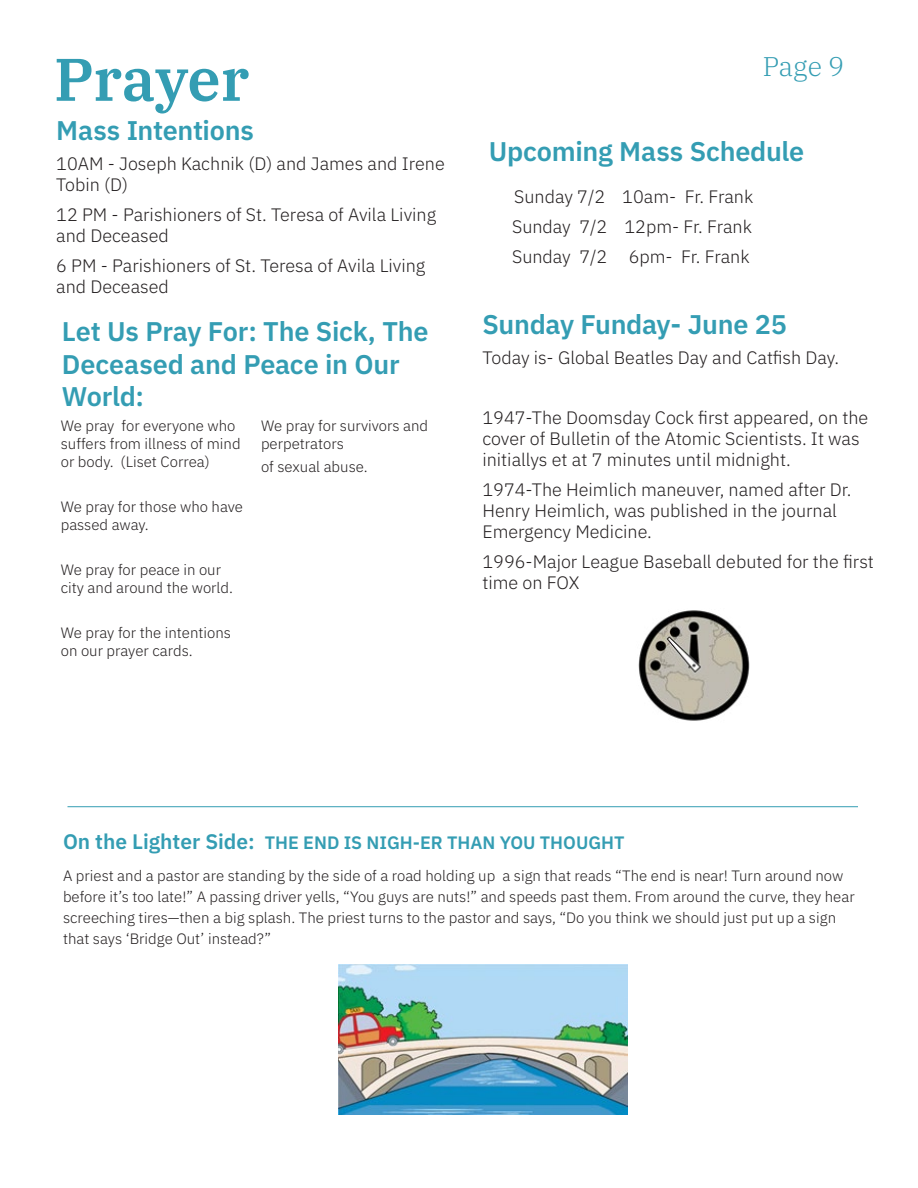
<style>
.page{position:relative;width:918px;height:1188px;background:#fff}
.page>*{position:absolute;margin:0;border:0;box-sizing:border-box;transform-origin:0 0}
.t1{font:60px "IBM Plex Serif Sm Bld";letter-spacing:-.01em;color:#349db3}
.t2{font:27px/32.4px "IBM Plex Sans Sm Bld";letter-spacing:-.01em;color:#349db3}
.t3{font:300 27px "IBM Plex Serif";color:#349db3}
.t4{font:300 18px/21px "IBM Plex Sans";color:#231f20}
.t5{font:18px "IBM Plex Sans Sm Bld";color:#349db3}
.t6{font:300 15px/18px "IBM Plex Sans";color:#231f20}
.s1{font-size:21px}
</style>
<div class="page">
<img style="left:638px;top:610px;width:112px;height:111px">
<hr style="left:68px;top:806px;width:790px;height:1px;background:#349db3">
<img style="left:339px;top:965px;width:288px;height:149px">
<h1 class="t1" style="left:54px;top:32px;width:197px">Prayer</h1>
<h2 class="t2" style="left:56px;top:112px;width:199px">Mass Intentions</h2>
<p class="t4" style="left:56px;top:151px;width:390px">10AM - Joseph Kachnik (D) and James and Irene<br>Tobin (D)</p>
<p class="t4" style="left:56px;top:202px;width:382px">12 PM - Parishioners of St. Teresa of Avila Living and Deceased</p>
<p class="t4" style="left:56px;top:253px;width:371px">6 PM - Parishioners of St. Teresa of Avila Living and Deceased</p>
<h2 class="t2" style="left:62px;top:313px;width:368px">Let Us Pray For: The Sick, The<br>Deceased and Peace in Our<br>World:</h2>
<p class="t6" style="left:61px;top:416px;width:181px">We pray for everyone who suffers from illness of mind or body. (Liset Correa)</p>
<p class="t6" style="left:61px;top:497px;width:184px">We pray for those who have passed away.</p>
<p class="t6" style="left:61px;top:560px;width:174px">We pray for peace in our city and around the world.</p>
<p class="t6" style="left:61px;top:623px;width:172px">We pray for the intentions on our prayer cards.</p>
<p class="t6" style="left:261px;top:416px;width:169px">We pray for survivors and perpetrators</p>
<p class="t6" style="left:261px;top:456px;width:108px">of sexual abuse.</p>
<h2 class="t3" style="left:763px;top:46px;width:83px">Page 9</h2>
<h2 class="t2" style="left:489px;top:133px;width:317px">Upcoming Mass Schedule</h2>
<p class="t4" style="left:512px;top:180px;width:243px;line-height:30px;text-align:justify">Sunday 7/2 10am- Fr. Frank Sunday 7/2 12pm- Fr. Frank Sunday 7/2 6pm- Fr. Frank</p>
<h2 class="t2" style="left:482px;top:306px;width:306px">Sunday Funday- June 25</h2>
<p class="t4" style="left:482px;top:346px;width:358px">Today is- Global Beatles Day and Catfish Day.</p>
<p class="t4" style="left:482px;top:406px;width:387px">1947-The Doomsday Cock first appeared, on the cover of Bulletin of the Atomic Scientists. It was initiallys et at 7 minutes until midnight.</p>
<p class="t4" style="left:482px;top:478px;width:371px">1974-The Heimlich maneuver, named after Dr.<br>Henry Heimlich, was published in the journal<br>Emergency Medicine.</p>
<p class="t4" style="left:482px;top:550px;width:393px">1996-Major League Baseball debuted for the first time on FOX</p>
<p class="t5" style="left:63px;top:829px;width:563px"><span class="s1">On the Lighter Side:</span> THE END IS NIGH-ER THAN YOU THOUGHT</p>
<p class="t6" style="left:63px;top:864px;width:793px;line-height:21px">A priest and a pastor are standing by the side of a road holding up a sign that reads “The end is near! Turn around now before it’s too late!” A passing driver yells, “You guys are nuts!” and speeds past them. From around the curve, they hear screeching tires—then a big splash. The priest turns to the pastor and says, “Do you think we should just put up a sign that says ‘Bridge Out’ instead?”</p>
</div>
